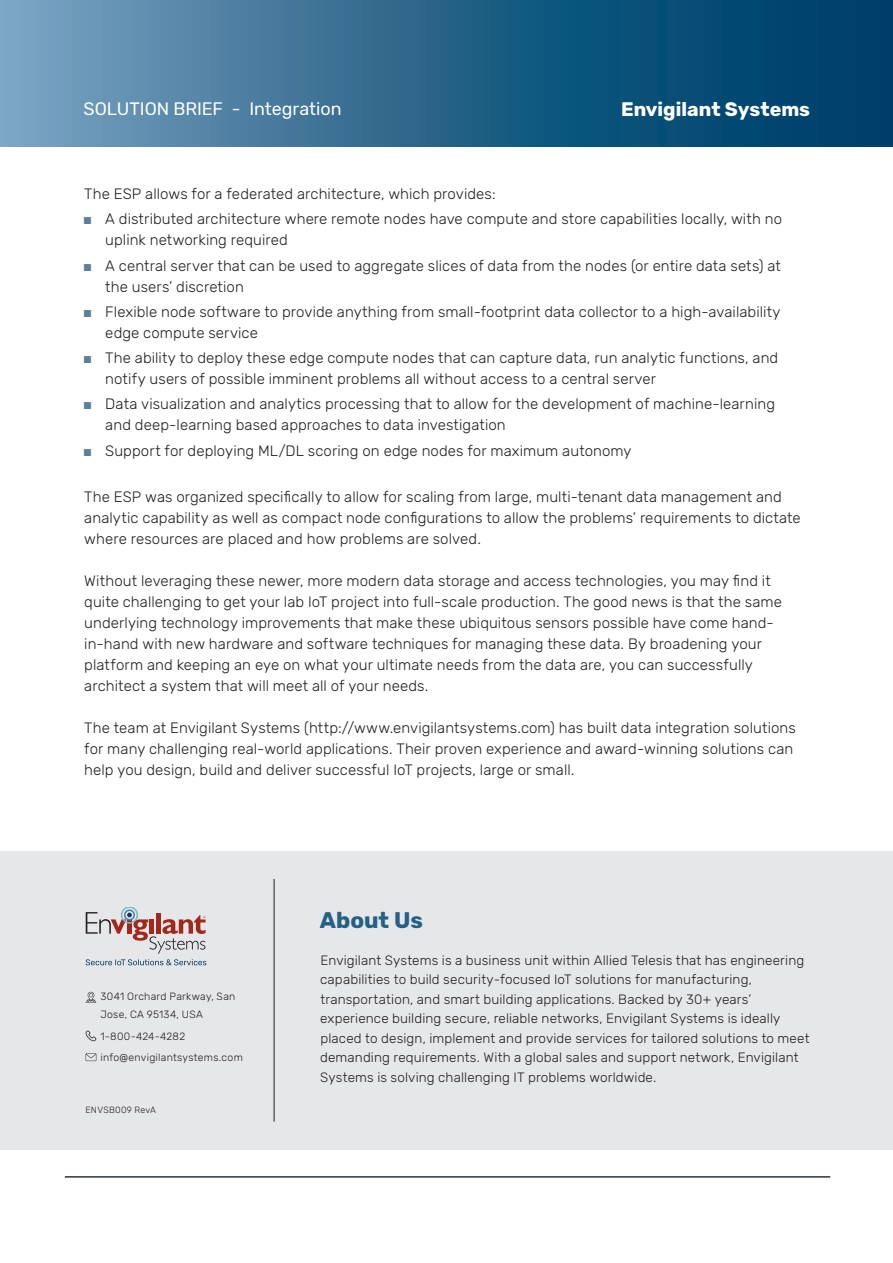
<style>
.page{position:relative;width:893px;height:1263px;background:#fff}
.page>*{position:absolute;margin:0;border:0;box-sizing:border-box;transform-origin:0 0}
.t1{font:700 22.5px "Rubik";color:#256184}
.t2{font:700 19.5px "Rubik";color:#fff}
.t3{font:18px "Rubik";letter-spacing:-.005em;color:#fff}
.t4{font:300 15px/21px "Rubik";letter-spacing:.005em;color:#231f20}
.t5{font:300 13.5px/19.5px "Rubik";letter-spacing:.01em;color:#231f20}
.t6{font:300 10.5px/17.7px "Rubik";letter-spacing:.025em;color:#231f20}
.t7{font:300 9px "Rubik";letter-spacing:.025em;color:#231f20}
.s1{font-family:"Arial Narrow";font-weight:400;color:#5b8097}
</style>
<div class="page">
<svg style="left:0;top:0;width:893px;height:147px;background:#2d688d"></svg>
<hr style="left:65px;top:1176px;width:765px;height:1px;background:#2d323b">
<div style="left:0;top:851px;width:893px;height:298px;background:#e6e7e9"></div>
<svg style="left:86px;top:907px;width:120px;height:58px"></svg>
<hr style="left:274px;top:879px;width:1px;height:243px;background:#231f20">
<svg style="left:86px;top:991px;width:10px;height:11px"></svg>
<svg style="left:86px;top:1030px;width:10px;height:11px"></svg>
<svg style="left:86px;top:1053px;width:10px;height:8px"></svg>
<p class="t3" style="left:84px;top:98px;width:260px">SOLUTION BRIEF - Integration</p>
<h2 class="t2" style="left:621px;top:98px;width:191px">Envigilant Systems</h2>
<p class="t4" style="left:84px;top:184px;width:413px">The ESP allows for a federated architecture, which provides:</p>
<p class="t4" style="left:105px;top:209px;width:678px;text-indent:-21px"><span class="s1">■</span> A distributed architecture where remote nodes have compute and store capabilities locally, with no uplink networking required</p>
<p class="t4" style="left:105px;top:255px;width:677px;text-indent:-21px"><span class="s1">■</span> A central server that can be used to aggregate slices of data from the nodes (or entire data sets) at the users’ discretion</p>
<p class="t4" style="left:105px;top:301px;width:677px;text-indent:-21px"><span class="s1">■</span> Flexible node software to provide anything from small-footprint data collector to a high-availability edge compute service</p>
<p class="t4" style="left:105px;top:348px;width:674px;text-indent:-21px"><span class="s1">■</span> The ability to deploy these edge compute nodes that can capture data, run analytic functions, and notify users of possible imminent problems all without access to a central server</p>
<p class="t4" style="left:105px;top:394px;width:671px;text-indent:-21px"><span class="s1">■</span> Data visualization and analytics processing that to allow for the development of machine-learning and deep-learning based approaches to data investigation</p>
<p class="t4" style="left:84px;top:440px;width:549px"><span class="s1">■</span> Support for deploying ML/DL scoring on edge nodes for maximum autonomy</p>
<p class="t4" style="left:84px;top:486px;width:718px">The ESP was organized specifically to allow for scaling from large, multi-tenant data management and analytic capability as well as compact node configurations to allow the problems’ requirements to dictate where resources are placed and how problems are solved.</p>
<p class="t4" style="left:84px;top:570px;width:699px">Without leveraging these newer, more modern data storage and access technologies, you may find it quite challenging to get your lab IoT project into full-scale production. The good news is that the same underlying technology improvements that make these ubiquitous sensors possible have come hand&shy;in-hand with new hardware and software techniques for managing these data. By broadening your platform and keeping an eye on what your ultimate needs from the data are, you can successfully architect a system that will meet all of your needs.</p>
<p class="t4" style="left:84px;top:717px;width:713px">The team at Envigilant Systems (http://www.envigilantsystems.com) has built data integration solutions for many challenging real-world applications. Their proven experience and award-winning solutions can help you design, build and deliver successful IoT projects, large or small.</p>
<p class="t6" style="left:100px;top:988px;width:137px">3041 Orchard Parkway, San<br>Jose, CA 95134, USA</p>
<p class="t6" style="left:100px;top:1025px;width:144px;line-height:21.6px">1-800-424-4282 info@envigilantsystems.com</p>
<p class="t7" style="left:85px;top:1105px;width:72px">ENVSB009 RevA</p>
<h1 class="t1" style="left:320px;top:907px;width:105px">About Us</h1>
<p class="t5" style="left:320px;top:951px;width:491px">Envigilant Systems is a business unit within Allied Telesis that has engineering capabilities to build security-focused IoT solutions for manufacturing, transportation, and smart building applications. Backed by 30+ years’ experience building secure, reliable networks, Envigilant Systems is ideally placed to design, implement and provide services for tailored solutions to meet demanding requirements. With a global sales and support network, Envigilant Systems is solving challenging IT problems worldwide.</p>
</div>
